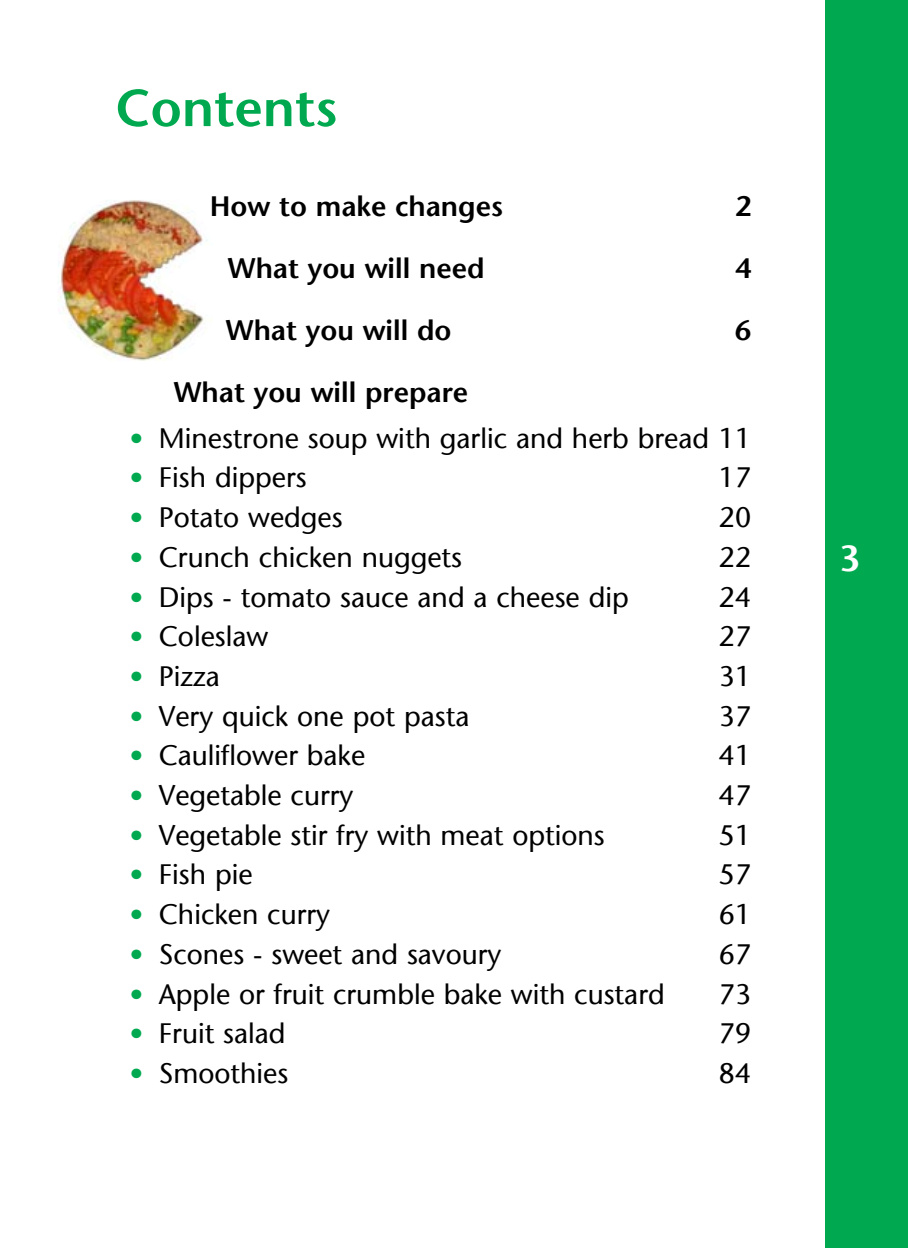
<style>
.page{position:relative;width:908px;height:1248px;background:#fff}
.page>*{position:absolute;margin:0;border:0;box-sizing:border-box;transform-origin:0 0}
.t1{font:600 52px "Stone Sans";color:#00a94f}
.t2{font:600 36px "Stone Sans";color:#fff}
.t3{font:28px "Stone Sans";color:#000}
.t4{font:600 28px "Stone Sans";color:#000}
.s1{color:#00a94f}
</style>
<div class="page">
<div style="left:825px;top:0;width:82px;height:1247px;background:#00a94f"></div>
<img style="left:58px;top:200px;width:149px;height:161px">
<h1 class="t1" style="left:115px;top:77px;width:223px">Contents</h1>
<p class="t4" style="left:210px;top:190px;width:295px">How to make changes</p>
<p class="t4" style="left:734px;top:190px;width:18px">2</p>
<p class="t4" style="left:228px;top:252px;width:258px">What you will need</p>
<p class="t4" style="left:734px;top:252px;width:18px">4</p>
<p class="t4" style="left:226px;top:314px;width:227px">What you will do</p>
<p class="t4" style="left:734px;top:314px;width:18px">6</p>
<p class="t4" style="left:174px;top:376px;width:296px">What you will prepare</p>
<p class="t3" style="left:129px;top:421px;width:623px"><span class="s1">•</span> Minestrone soup with garlic and herb bread 11</p>
<p class="t3" style="left:129px;top:461px;width:179px"><span class="s1">•</span> Fish dippers</p>
<p class="t3" style="left:718px;top:461px;width:34px">17</p>
<p class="t3" style="left:129px;top:500px;width:215px"><span class="s1">•</span> Potato wedges</p>
<p class="t3" style="left:718px;top:500px;width:34px">20</p>
<p class="t3" style="left:129px;top:540px;width:334px"><span class="s1">•</span> Crunch chicken nuggets</p>
<p class="t3" style="left:718px;top:540px;width:34px">22</p>
<p class="t3" style="left:129px;top:580px;width:500px"><span class="s1">•</span> Dips - tomato sauce and a cheese dip</p>
<p class="t3" style="left:718px;top:580px;width:34px">24</p>
<p class="t3" style="left:129px;top:619px;width:140px"><span class="s1">•</span> Coleslaw</p>
<p class="t3" style="left:718px;top:619px;width:34px">27</p>
<p class="t3" style="left:129px;top:659px;width:92px"><span class="s1">•</span> Pizza</p>
<p class="t3" style="left:718px;top:659px;width:34px">31</p>
<p class="t3" style="left:129px;top:699px;width:341px"><span class="s1">•</span> Very quick one pot pasta</p>
<p class="t3" style="left:718px;top:699px;width:34px">37</p>
<p class="t3" style="left:129px;top:738px;width:237px"><span class="s1">•</span> Cauliflower bake</p>
<p class="t3" style="left:718px;top:738px;width:34px">41</p>
<p class="t3" style="left:129px;top:778px;width:225px"><span class="s1">•</span> Vegetable curry</p>
<p class="t3" style="left:718px;top:778px;width:34px">47</p>
<p class="t3" style="left:129px;top:818px;width:477px"><span class="s1">•</span> Vegetable stir fry with meat options</p>
<p class="t3" style="left:718px;top:818px;width:34px">51</p>
<p class="t3" style="left:129px;top:858px;width:125px"><span class="s1">•</span> Fish pie</p>
<p class="t3" style="left:718px;top:858px;width:34px">57</p>
<p class="t3" style="left:129px;top:897px;width:202px"><span class="s1">•</span> Chicken curry</p>
<p class="t3" style="left:718px;top:897px;width:34px">61</p>
<p class="t3" style="left:129px;top:937px;width:373px"><span class="s1">•</span> Scones - sweet and savoury</p>
<p class="t3" style="left:718px;top:937px;width:34px">67</p>
<p class="t3" style="left:129px;top:977px;width:536px"><span class="s1">•</span> Apple or fruit crumble bake with custard</p>
<p class="t3" style="left:718px;top:977px;width:34px">73</p>
<p class="t3" style="left:129px;top:1016px;width:157px"><span class="s1">•</span> Fruit salad</p>
<p class="t3" style="left:718px;top:1016px;width:34px">79</p>
<p class="t3" style="left:129px;top:1056px;width:160px"><span class="s1">•</span> Smoothies</p>
<p class="t3" style="left:718px;top:1056px;width:34px">84</p>
<p class="t2" style="left:839px;top:537px;width:22px">3</p>
</div>
